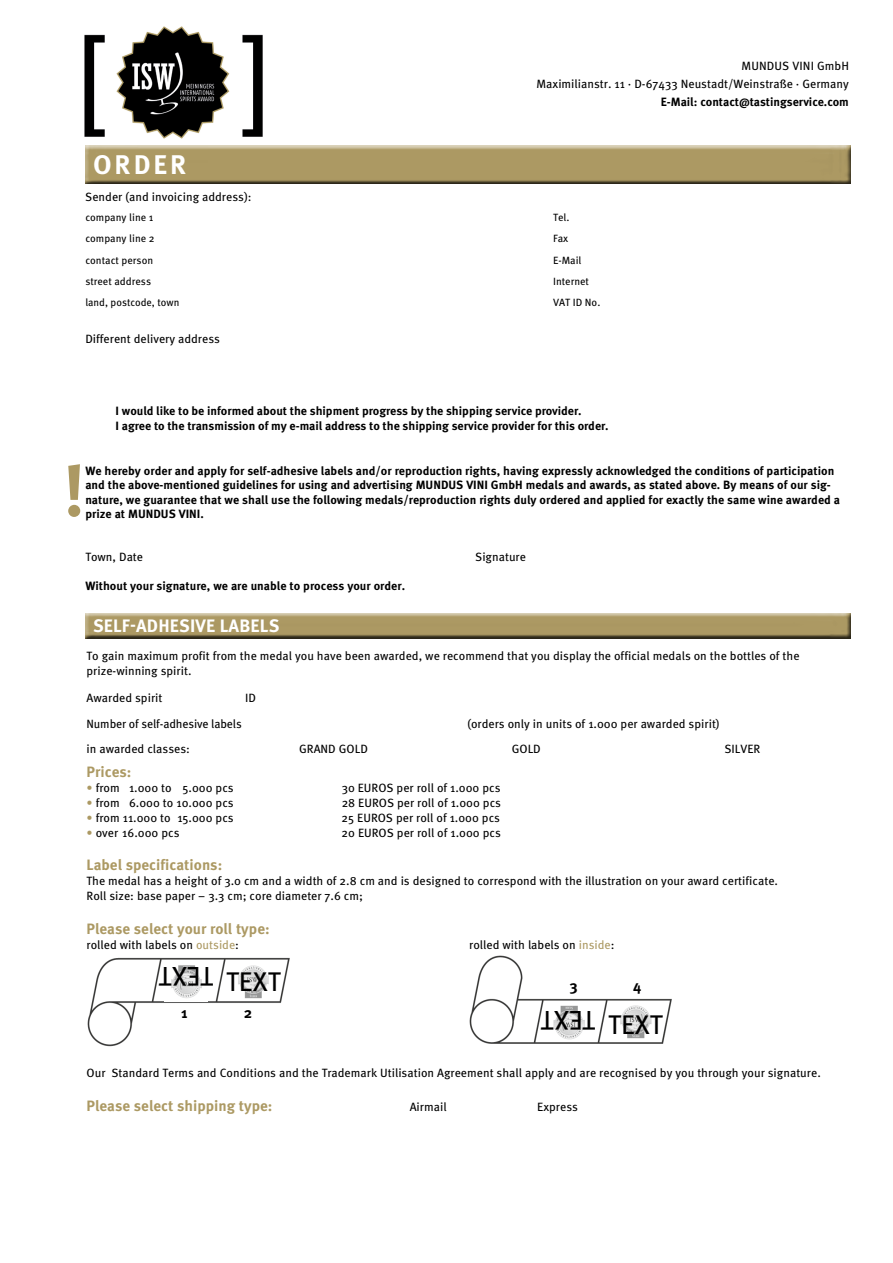
<style>
.page{position:relative;width:893px;height:1263px;background:#fff}
.page>*{position:absolute;margin:0;border:0;box-sizing:border-box;transform-origin:0 0}
.t1{font:700 73.05px "Meta OT";color:#ac9963}
.t2{font:27px "Meta OT";color:#000}
.t3{font:700 27px "Meta OT";letter-spacing:.11em;color:#fff}
.t4{font:700 18px "Meta OT";letter-spacing:.01em;color:#fff}
.t5{font:700 15px "Meta OT";color:#ac9963}
.t6{font:700 15px "Meta OT";color:#000}
.t7{font:12px/15px "Meta OT";color:#000}
.t8{font:700 12px/14.4px "Meta OT";color:#000}
.t9{font:10.5px "Meta OT";color:#000}
.s1{color:#ac9963}
</style>
<div class="page">
<div style="left:82px;top:610px;width:773px;height:30px;background:#000;opacity:.75"></div>
<div style="left:82px;top:143px;width:773px;height:43px;background:#000;opacity:.75"></div>
<img style="left:88px;top:957px;width:202px;height:89px">
<img style="left:469px;top:956px;width:203px;height:88px">
<img style="left:164px;top:964px;width:44px;height:37px">
<img style="left:232px;top:962px;width:44px;height:39px">
<img style="left:547px;top:1003px;width:43px;height:37px">
<img style="left:615px;top:1002px;width:43px;height:39px">
<img style="left:84px;top:26px;width:179px;height:113px">
<h2 class="t3" style="left:93px;top:148px;width:95px">ORDER</h2>
<p class="t7" style="left:537px;top:57px;width:314px;line-height:18px;text-align:right">MUNDUS VINI GmbH<br>Maximilianstr. 11 · D-67433 Neustadt/Weinstraße · Germany</p>
<p class="t8" style="left:661px;top:95px;width:190px">E-Mail: contact@tastingservice.com</p>
<p class="t7" style="left:85px;top:189px;width:168px">Sender (and invoicing address):</p>
<p class="t9" style="left:85px;top:211px;width:70px">company line 1</p>
<p class="t9" style="left:553px;top:211px;width:18px">Tel.</p>
<p class="t9" style="left:85px;top:233px;width:71px">company line 2</p>
<p class="t9" style="left:553px;top:233px;width:17px">Fax</p>
<p class="t9" style="left:85px;top:254px;width:69px">contact person</p>
<p class="t9" style="left:553px;top:254px;width:30px">E-Mail</p>
<p class="t9" style="left:85px;top:275px;width:67px">street address</p>
<p class="t9" style="left:553px;top:275px;width:37px">Internet</p>
<p class="t9" style="left:85px;top:296px;width:96px">land, postcode, town</p>
<p class="t9" style="left:553px;top:296px;width:49px">VAT ID No.</p>
<p class="t7" style="left:85px;top:331px;width:136px">Different delivery address</p>
<p class="t8" style="left:116px;top:404px;width:494px">I would like to be informed about the shipment progress by the shipping service provider.<br>I agree to the transmission of my e-mail address to the shipping service provider for this order.</p>
<h1 class="t1" style="left:63px;top:447px;width:24px">!</h1>
<p class="t8" style="left:85px;top:464px;width:756px">We hereby order and apply for self-adhesive labels and/or reproduction rights, having expressly acknowledged the conditions of participation and the above-mentioned guidelines for using and advertising MUNDUS VINI GmbH medals and awards, as stated above. By means of our sig&shy;nature, we guarantee that we shall use the following medals/reproduction rights duly ordered and applied for exactly the same wine awarded a prize at MUNDUS VINI.</p>
<p class="t7" style="left:85px;top:550px;width:59px">Town, Date</p>
<p class="t7" style="left:475px;top:550px;width:52px">Signature</p>
<p class="t8" style="left:85px;top:579px;width:321px">Without your signature, we are unable to process your order.</p>
<h3 class="t4" style="left:93px;top:615px;width:188px">SELF-ADHESIVE LABELS</h3>
<p class="t7" style="left:87px;top:649px;width:714px">To gain maximum profit from the medal you have been awarded, we recommend that you display the official medals on the bottles of the prize-winning spirit.</p>
<p class="t7" style="left:87px;top:691px;width:77px">Awarded spirit</p>
<p class="t7" style="left:245px;top:691px;width:12px">ID</p>
<p class="t7" style="left:87px;top:716px;width:157px">Number of self-adhesive labels</p>
<p class="t7" style="left:467px;top:716px;width:254px">(orders only in units of 1.000 per awarded spirit)</p>
<p class="t7" style="left:87px;top:742px;width:105px">in awarded classes:</p>
<p class="t7" style="left:299px;top:742px;width:70px">GRAND GOLD</p>
<p class="t7" style="left:512px;top:742px;width:31px">GOLD</p>
<p class="t7" style="left:724px;top:742px;width:37px">SILVER</p>
<p class="t5" style="left:87px;top:763px;width:46px">Prices:</p>
<p class="t7" style="left:87px;top:781px;width:149px"><span class="s1">•</span> from 1.000 to 5.000 pcs</p>
<p class="t7" style="left:342px;top:781px;width:160px">30 EUROS per roll of 1.000 pcs</p>
<p class="t7" style="left:87px;top:796px;width:149px"><span class="s1">•</span> from 6.000 to 10.000 pcs</p>
<p class="t7" style="left:342px;top:796px;width:161px">28 EUROS per roll of 1.000 pcs</p>
<p class="t7" style="left:87px;top:811px;width:149px"><span class="s1">•</span> from 11.000 to 15.000 pcs</p>
<p class="t7" style="left:342px;top:811px;width:160px">25 EUROS per roll of 1.000 pcs</p>
<p class="t7" style="left:87px;top:826px;width:94px"><span class="s1">•</span> over 16.000 pcs</p>
<p class="t7" style="left:342px;top:826px;width:161px">20 EUROS per roll of 1.000 pcs</p>
<p class="t5" style="left:87px;top:856px;width:137px">Label specifications:</p>
<p class="t7" style="left:87px;top:873px;width:693px">The medal has a height of 3.0 cm and a width of 2.8 cm and is designed to correspond with the illustration on your award certificate.<br>Roll size: base paper – 3.3 cm; core diameter 7.6 cm;</p>
<p class="t5" style="left:87px;top:919px;width:185px">Please select your roll type:</p>
<p class="t7" style="left:87px;top:937px;width:154px">rolled with labels on <span class="s1">outside</span>:</p>
<p class="t7" style="left:469px;top:937px;width:147px">rolled with labels on <span class="s1">inside</span>:</p>
<p class="t6" style="left:569px;top:977px;width:10px">3</p>
<p class="t6" style="left:633px;top:977px;width:10px">4</p>
<p class="t6" style="left:181px;top:1003px;width:8px">1</p>
<p class="t6" style="left:244px;top:1003px;width:10px">2</p>
<h2 class="t2" style="left:214px;top:993px;width:56px;rotate:-180deg">TEXT</h2>
<h2 class="t2" style="left:226px;top:966px;width:56px">TEXT</h2>
<h2 class="t2" style="left:596px;top:1036px;width:56px;rotate:-180deg">TEXT</h2>
<h2 class="t2" style="left:608px;top:1009px;width:56px">TEXT</h2>
<p class="t7" style="left:87px;top:1066px;width:736px">Our Standard Terms and Conditions and the Trademark Utilisation Agreement shall apply and are recognised by you through your signature.</p>
<p class="t5" style="left:87px;top:1097px;width:187px">Please select shipping type:</p>
<p class="t7" style="left:410px;top:1100px;width:38px">Airmail</p>
<p class="t7" style="left:537px;top:1100px;width:42px">Express</p>
</div>
